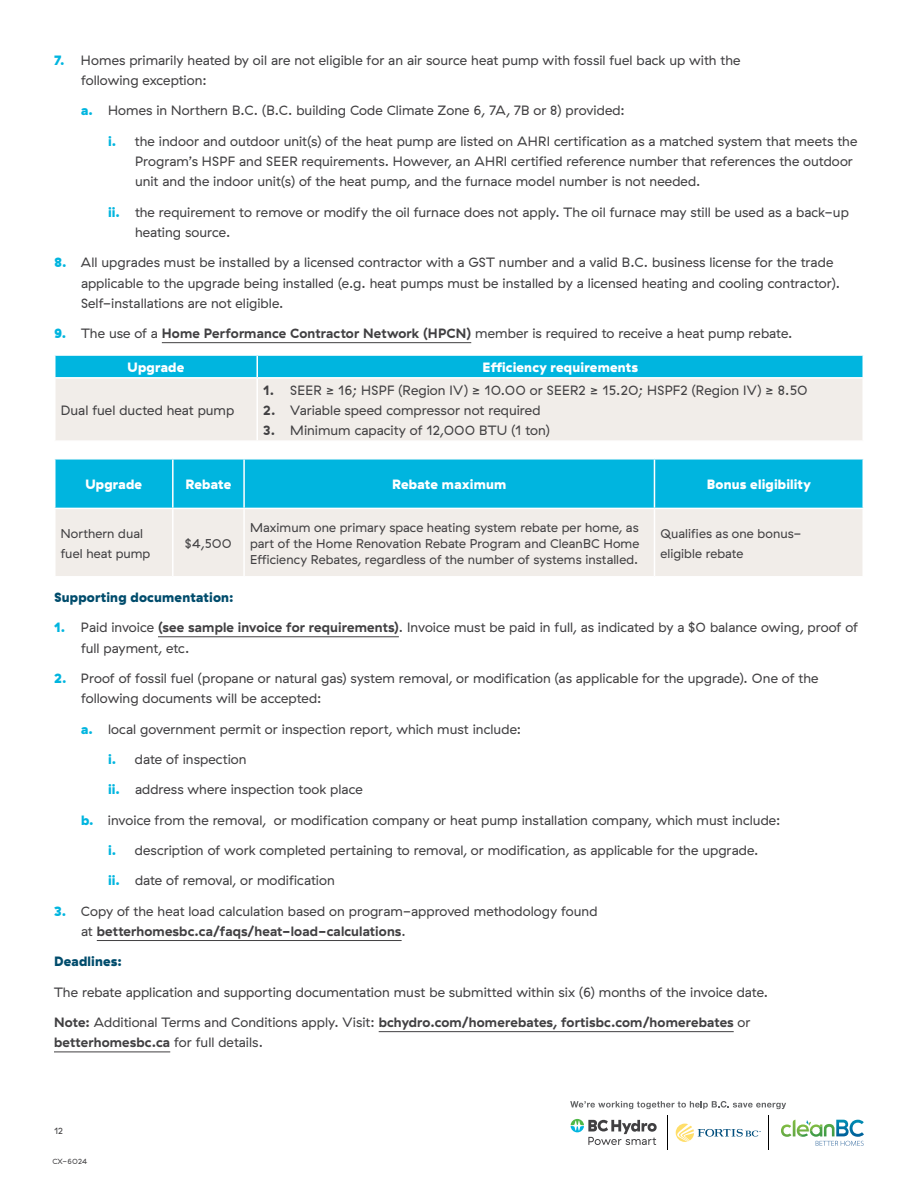
<style>
.page{position:relative;width:918px;height:1188px;background:#fff}
.page>*{position:absolute;margin:0;border:0;box-sizing:border-box;transform-origin:0 0}
.t1{font:13.5px/20.2px "GT Haptik";letter-spacing:.005em;color:#414042}
.t2{font:700 13.5px/20.2px "GT Haptik";letter-spacing:.01em;color:#414042}
.t3{font:900 13.5px "GT Haptik";letter-spacing:.01em;color:#fff}
.t4{font:900 13.5px "GT Haptik";letter-spacing:.01em;color:#004c6c}
.t5{font:12.75px/20.2px "GT Haptik";letter-spacing:.005em;color:#414042}
.t6{font:9px "GT Haptik";color:#414042}
.t7{font:7.5px "GT Haptik";letter-spacing:.015em;color:#414042}
.s1{font-weight:900;color:#00b5df}
.s2{font-weight:700}
.s3{font-weight:400}
</style>
<div class="page">
<svg style="left:570px;top:1101px;width:216px;height:8px"></svg>
<svg style="left:676px;top:1124px;width:85px;height:18px"></svg>
<hr style="left:668px;top:1116px;width:1px;height:34px;background:#000">
<hr style="left:768px;top:1116px;width:1px;height:34px;background:#000">
<svg style="left:571px;top:1119px;width:86px;height:26px"></svg>
<svg style="left:781px;top:1120px;width:83px;height:26px"></svg>
<hr style="left:162px;top:342px;width:309px;height:1px;background:#414042">
<hr style="left:158px;top:636px;width:241px;height:1px;background:#414042">
<hr style="left:97px;top:940px;width:305px;height:1px;background:#414042">
<hr style="left:379px;top:1031px;width:355px;height:1px;background:#414042">
<hr style="left:54px;top:1052px;width:116px;height:1px;background:#414042">
<div style="left:56px;top:356px;width:806px;height:21px;background:#00b5df"></div>
<div style="left:56px;top:379px;width:806px;height:61px;background:#f1ede9"></div>
<hr style="left:256px;top:356px;width:2px;height:21px;background:#fff">
<hr style="left:256px;top:379px;width:2px;height:61px;background:#fff">
<div style="left:56px;top:460px;width:806px;height:48px;background:#00b5df"></div>
<div style="left:56px;top:509px;width:806px;height:67px;background:#f1ede9"></div>
<hr style="left:172px;top:460px;width:2px;height:48px;background:#fff">
<hr style="left:243px;top:460px;width:2px;height:48px;background:#fff">
<hr style="left:654px;top:460px;width:1px;height:48px;background:#fff">
<hr style="left:172px;top:509px;width:2px;height:67px;background:#fff">
<hr style="left:243px;top:509px;width:2px;height:67px;background:#fff">
<hr style="left:654px;top:509px;width:1px;height:67px;background:#fff">
<p class="t1" style="left:81px;top:50px;width:661px;text-indent:-27px"><span class="s1">7.</span> Homes primarily heated by oil are not eligible for an air source heat pump with fossil fuel back up with the following exception:</p>
<p class="t1" style="left:81px;top:101px;width:545px"><span class="s1">a.</span> Homes in Northern B.C. (B.C. building Code Climate Zone 6, 7A, 7B or 8) provided:</p>
<p class="t1" style="left:135px;top:131px;width:724px;text-indent:-27px"><span class="s1">i.</span> the indoor and outdoor unit(s) of the heat pump are listed on AHRI certification as a matched system that meets the<br>Program’s HSPF and SEER requirements. However, an AHRI certified reference number that references the outdoor unit and the indoor unit(s) of the heat pump, and the furnace model number is not needed.</p>
<p class="t1" style="left:135px;top:202px;width:715px;text-indent:-27px"><span class="s1">ii.</span> the requirement to remove or modify the oil furnace does not apply. The oil furnace may still be used as a back-up heating source.</p>
<p class="t1" style="left:81px;top:253px;width:760px;text-indent:-27px"><span class="s1">8.</span> All upgrades must be installed by a licensed contractor with a GST number and a valid B.C. business license for the trade applicable to the upgrade being installed (e.g. heat pumps must be installed by a licensed heating and cooling contractor).<br>Self-installations are not eligible.</p>
<p class="t1" style="left:54px;top:324px;width:740px"><span class="s1">9.</span> The use of a <span class="s2">Home Performance Contractor Network (HPCN)</span> member is required to receive a heat pump rebate.</p>
<p class="t3" style="left:128px;top:358px;width:58px">Upgrade</p>
<p class="t3" style="left:482px;top:358px;width:157px">Efficiency requirements</p>
<p class="t1" style="left:61px;top:400px;width:175px">Dual fuel ducted heat pump</p>
<p class="t1" style="left:263px;top:380px;width:546px"><span class="s2">1.</span> SEER ≥ 16; HSPF (Region IV) ≥ 10.00 or SEER2 ≥ 15.20; HSPF2 (Region IV) ≥ 8.50</p>
<p class="t1" style="left:263px;top:400px;width:279px"><span class="s2">2.</span> Variable speed compressor not required</p>
<p class="t1" style="left:263px;top:420px;width:288px"><span class="s2">3.</span> Minimum capacity of 12,000 BTU (1 ton)</p>
<p class="t3" style="left:85px;top:475px;width:58px">Upgrade</p>
<p class="t3" style="left:185px;top:475px;width:47px">Rebate</p>
<p class="t3" style="left:392px;top:475px;width:116px">Rebate maximum</p>
<p class="t3" style="left:707px;top:475px;width:106px">Bonus eligibility</p>
<p class="t5" style="left:61px;top:523px;width:91px">Northern dual fuel heat pump</p>
<p class="t5" style="left:185px;top:533px;width:48px">$4,500</p>
<p class="t5" style="left:250px;top:517px;width:390px">Maximum one primary space heating system rebate per home, as</p>
<p class="t5" style="left:250px;top:533px;width:391px">part of the Home Renovation Rebate Program and CleanBC Home</p>
<p class="t5" style="left:250px;top:549px;width:390px">Efficiency Rebates, regardless of the number of systems installed.</p>
<p class="t5" style="left:660px;top:523px;width:143px">Qualifies as one bonus&shy;eligible rebate</p>
<p class="t4" style="left:54px;top:588px;width:181px">Supporting documentation:</p>
<p class="t1" style="left:81px;top:618px;width:779px;text-indent:-27px"><span class="s1">1.</span> Paid invoice <span class="s2">(see sample invoice for requirements)</span>. Invoice must be paid in full, as indicated by a $0 balance owing, proof of full payment, etc.</p>
<p class="t1" style="left:81px;top:668px;width:739px;text-indent:-27px"><span class="s1">2.</span> Proof of fossil fuel (propane or natural gas) system removal, or modification (as applicable for the upgrade). One of the following documents will be accepted:</p>
<p class="t1" style="left:81px;top:719px;width:442px"><span class="s1">a.</span> local government permit or inspection report, which must include:</p>
<p class="t1" style="left:108px;top:749px;width:140px"><span class="s1">i.</span> date of inspection</p>
<p class="t1" style="left:108px;top:780px;width:256px"><span class="s1">ii.</span> address where inspection took place</p>
<p class="t1" style="left:81px;top:810px;width:701px"><span class="s1">b.</span> invoice from the removal, or modification company or heat pump installation company, which must include:</p>
<p class="t1" style="left:108px;top:840px;width:652px"><span class="s1">i.</span> description of work completed pertaining to removal, or modification, as applicable for the upgrade.</p>
<p class="t1" style="left:108px;top:871px;width:228px"><span class="s1">ii.</span> date of removal, or modification</p>
<p class="t1" style="left:81px;top:901px;width:518px;text-indent:-27px"><span class="s1">3.</span> Copy of the heat load calculation based on program-approved methodology found at <span class="s2">betterhomesbc.ca/faqs/heat-load-calculations</span>.</p>
<p class="t4" style="left:54px;top:953px;width:69px">Deadlines:</p>
<p class="t1" style="left:54px;top:982px;width:716px">The rebate application and supporting documentation must be submitted within six (6) months of the invoice date.</p>
<p class="t2" style="left:54px;top:1012px;width:698px">Note: <span class="s3">Additional Terms and Conditions apply. Visit:</span> bchydro.com/homerebates, fortisbc.com/homerebates <span class="s3">or </span>betterhomesbc.ca <span class="s3">for full details.</span></p>
<p class="t6" style="left:54px;top:1126px;width:11px">12</p>
<p class="t7" style="left:52px;top:1157px;width:36px">CX-6024</p>
</div>
